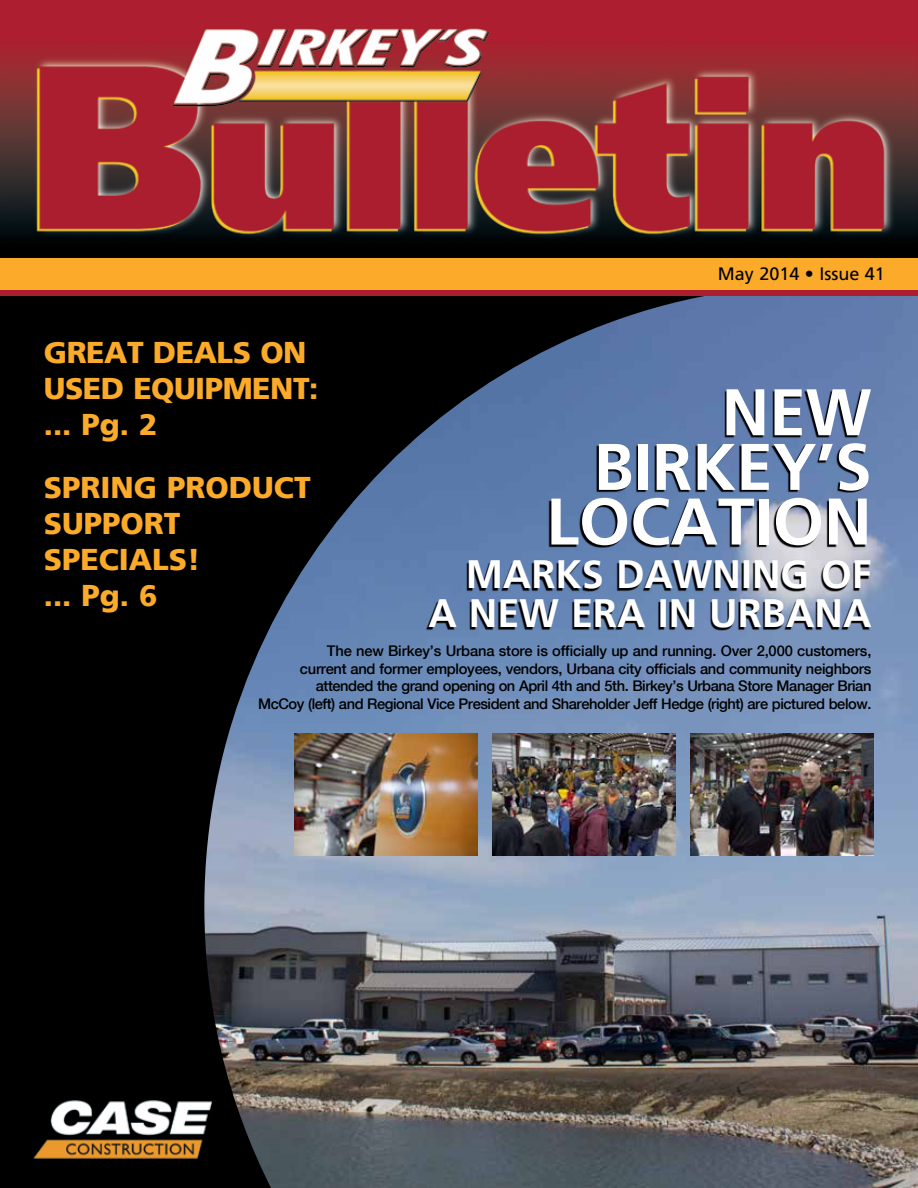
<style>
.page{position:relative;width:918px;height:1188px;background:#fff}
.page>*{position:absolute;margin:0;border:0;box-sizing:border-box;transform-origin:0 0}
.t1{font:700 65.85px/54.6px "Frutiger LT";color:#fff;text-align:right}
.t2{font:700 39.45px/39px "Frutiger LT";color:#fff;text-align:right}
.t3{font:900 30px/36px "Frutiger LT";color:#fbaa29}
.t4{font:18px "Frutiger LT Std";color:#000}
.t5{font:500 14.7px/17.7px "Helvetica Neue";letter-spacing:-.03em;color:#000;text-align:right}
</style>
<div class="page">
<img style="left:0;top:0;width:918px;height:1188px">
<img style="left:204px;top:296px;width:714px;height:892px">
<div style="left:0;top:259px;width:918px;height:32px;background:#fbaa29"></div>
<div style="left:0;top:290px;width:918px;height:6px;background:#ac1e30"></div>
<svg style="left:425px;top:391px;width:445px;height:240px;background:#4f6485"></svg>
<img style="left:294px;top:734px;width:183px;height:121px">
<img style="left:493px;top:734px;width:182px;height:121px">
<img style="left:691px;top:734px;width:183px;height:121px">
<p class="t4" style="left:718px;top:263px;width:169px">May 2014 • Issue 41</p>
<h3 class="t3" style="left:44px;top:334px;width:276px">GREAT DEALS ON<br>USED EQUIPMENT: ... Pg. 2</h3>
<h3 class="t3" style="left:44px;top:469px;width:268px">SPRING PRODUCT<br>SUPPORT<br>SPECIALS!<br>... Pg. 6</h3>
<h1 class="t1" style="left:546px;top:385px;width:327px">NEW<br>BIRKEY’S<br>LOCATION</h1>
<h2 class="t2" style="left:428px;top:555px;width:445px">MARKS DAWNING OF<br>A NEW ERA IN URBANA</h2>
<p class="t5" style="left:258px;top:641px;width:615px">The new Birkey’s Urbana store is officially up and running. Over 2,000 customers,<br>current and former employees, vendors, Urbana city officials and community neighbors attended the grand opening on April 4th and 5th. Birkey’s Urbana Store Manager Brian<br>McCoy (left) and Regional Vice President and Shareholder Jeff Hedge (right) are pictured below.</p>
</div>
